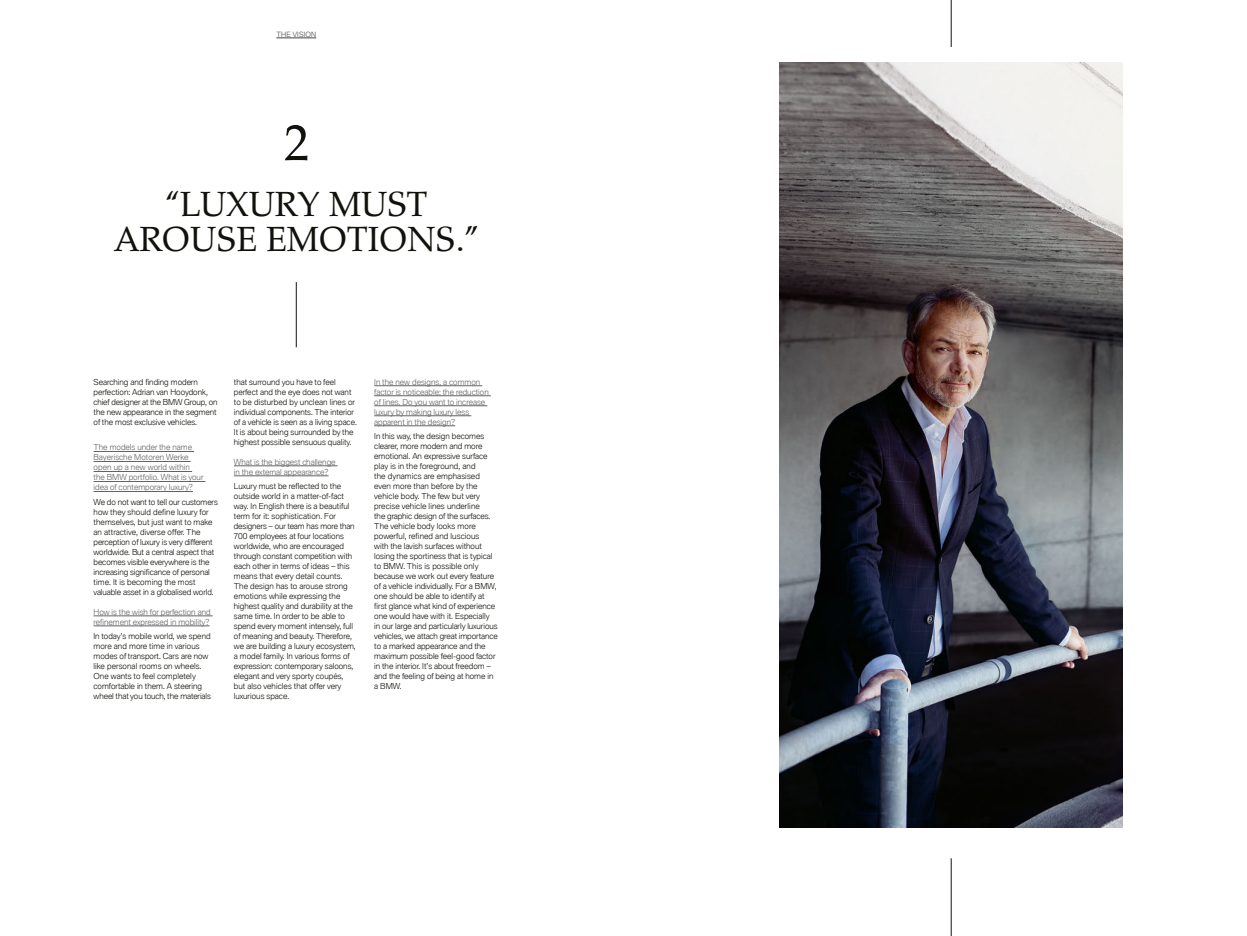
<style>
.page{position:relative;width:1247px;height:936px;background:#fff}
.page>*{position:absolute;margin:0;border:0;box-sizing:border-box;transform-origin:0 0}
.t1{font:50px "BMW Group Serif";color:#12120d}
.t2{font:35px/35px "BMW Group Serif";color:#12120d;text-align:center}
.t3{font:300 8px/10px "BMW Type Global Pro";color:#12120d}
.t4{font:300 8px/10px "BMW Type Global Pro";color:#626463}
.t5{font:300 7px "BMW Type Global Pro";letter-spacing:.025em;color:#474847}
</style>
<div class="page">
<hr style="left:296px;top:282px;width:1px;height:65px;background:#12120d">
<hr style="left:276px;top:38px;width:40px;height:1px;background:#474847">
<hr style="left:94px;top:451px;width:100px;height:1px;background:#626463">
<hr style="left:94px;top:461px;width:97px;height:1px;background:#626463">
<hr style="left:94px;top:471px;width:98px;height:1px;background:#626463">
<hr style="left:94px;top:481px;width:111px;height:1px;background:#626463">
<hr style="left:94px;top:491px;width:99px;height:1px;background:#626463">
<hr style="left:94px;top:615px;width:119px;height:1px;background:#626463">
<hr style="left:94px;top:625px;width:116px;height:1px;background:#626463">
<hr style="left:234px;top:465px;width:104px;height:1px;background:#626463">
<hr style="left:234px;top:475px;width:95px;height:1px;background:#626463">
<hr style="left:374px;top:385px;width:108px;height:1px;background:#626463">
<hr style="left:374px;top:395px;width:117px;height:1px;background:#626463">
<hr style="left:374px;top:405px;width:113px;height:1px;background:#626463">
<hr style="left:374px;top:415px;width:97px;height:1px;background:#626463">
<hr style="left:374px;top:425px;width:81px;height:1px;background:#626463">
<hr style="left:951px;top:0;width:1px;height:47px;background:#12120d">
<hr style="left:951px;top:858px;width:1px;height:77px;background:#12120d">
<img style="left:780px;top:62px;width:343px;height:764px">
<p class="t5" style="left:276px;top:29px;width:41px">THE VISION</p>
<h1 class="t1" style="left:283px;top:105px;width:28px">2</h1>
<h2 class="t2" style="left:114px;top:184px;width:366px">“LUXURY MUST<br>AROUSE EMOTIONS.”</h2>
<p class="t3" style="left:94px;top:377px;width:125px">Searching and finding modern perfection: Adrian van Hooydonk, chief designer at the BMW Group, on the new appearance in the segment of the most exclusive vehicles.</p>
<p class="t4" style="left:94px;top:442px;width:111px">The models under the name<br>Bayerische Motoren Werke open up a new world within<br>the BMW portfolio. What is your idea of contemporary luxury?</p>
<p class="t3" style="left:94px;top:497px;width:126px">We do not want to tell our customers how they should define luxury for themselves, but just want to make an attractive, diverse offer. The perception of luxury is very different worldwide. But a central aspect that becomes visible everywhere is the increasing significance of personal time. It is becoming the most valuable asset in a globalised world.</p>
<p class="t4" style="left:94px;top:607px;width:119px">How is the wish for perfection and refinement expressed in mobility?</p>
<p class="t3" style="left:94px;top:631px;width:119px">In today’s mobile world, we spend more and more time in various modes of transport. Cars are now like personal rooms on wheels.<br>One wants to feel completely comfortable in them. A steering wheel that you touch, the materials</p>
<p class="t3" style="left:234px;top:377px;width:124px">that surround you have to feel perfect and the eye does not want to be disturbed by unclean lines or individual components. The interior of a vehicle is seen as a living space.<br>It is about being surrounded by the highest possible sensuous quality.</p>
<p class="t4" style="left:234px;top:457px;width:103px">What is the biggest challenge in the external appearance?</p>
<p class="t3" style="left:234px;top:481px;width:123px">Luxury must be reflected to the outside world in a matter-of-fact way. In English there is a beautiful term for it: sophistication. For designers – our team has more than<br>700 employees at four locations worldwide, who are encouraged through constant competition with each other in terms of ideas – this means that every detail counts.<br>The design has to arouse strong emotions while expressing the highest quality and durability at the same time. In order to be able to spend every moment intensely, full of meaning and beauty. Therefore, we are building a luxury ecosystem, a model family. In various forms of expression: contemporary saloons, elegant and very sporty coupés, but also vehicles that offer very luxurious space.</p>
<p class="t4" style="left:374px;top:377px;width:116px">In the new designs, a common factor is noticeable: the reduction of lines. Do you want to increase luxury by making luxury less apparent in the design?</p>
<p class="t3" style="left:374px;top:431px;width:125px">In this way, the design becomes clearer, more modern and more emotional. An expressive surface play is in the foreground, and<br>the dynamics are emphasised even more than before by the vehicle body. The few but very precise vehicle lines underline<br>the graphic design of the surfaces.<br>The vehicle body looks more powerful, refined and luscious<br>with the lavish surfaces without losing the sportiness that is typical to BMW. This is possible only because we work out every feature of a vehicle individually. For a BMW, one should be able to identify at first glance what kind of experience one would have with it. Especially<br>in our large and particularly luxurious vehicles, we attach great importance to a marked appearance and the maximum possible feel-good factor in the interior. It’s about freedom – and the feeling of being at home in a BMW.</p>
</div>
